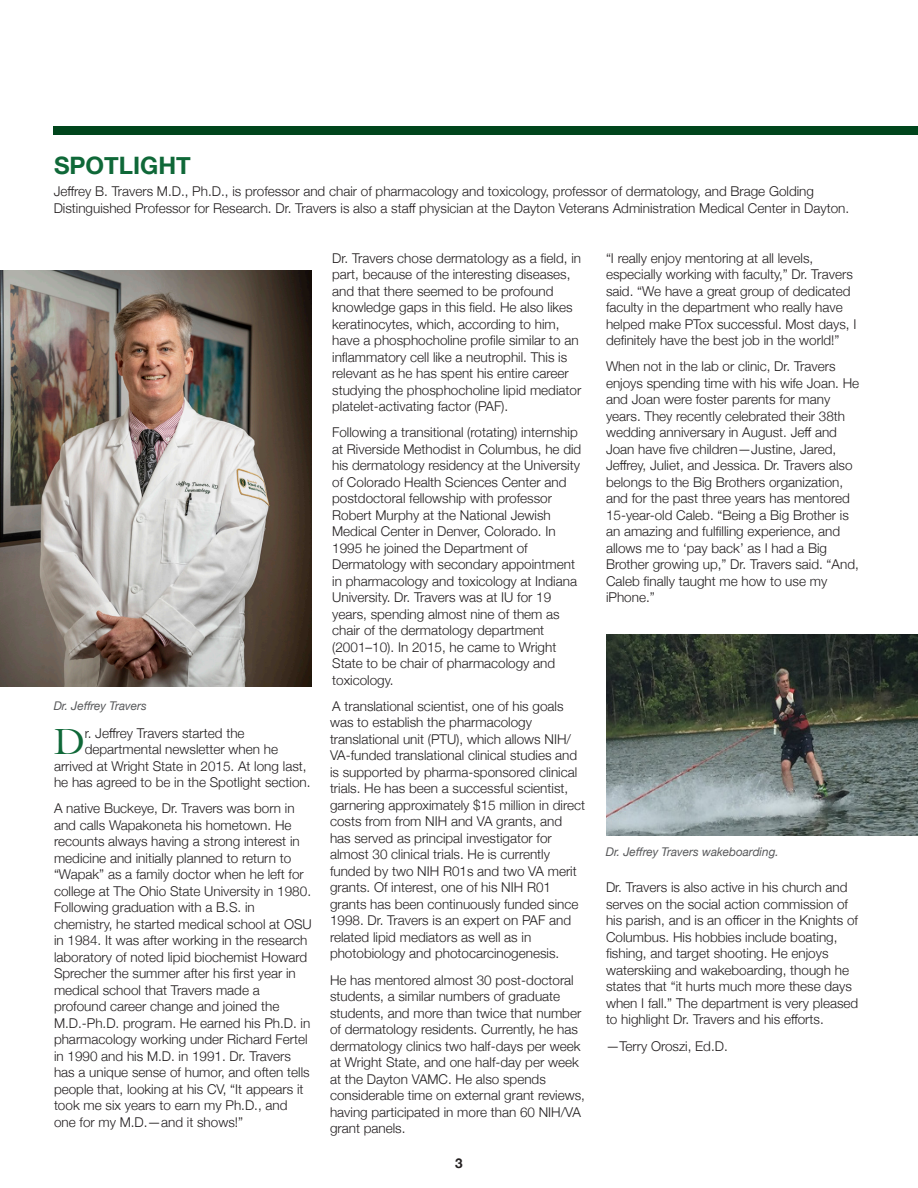
<style>
.page{position:relative;width:918px;height:1188px;background:#fff}
.page>*{position:absolute;margin:0;border:0;box-sizing:border-box;transform-origin:0 0}
.t1{font:39.9px "Garamond";color:#0f6838}
.t2{font:700 24px "Helvetica Neue";color:#0f6838}
.t3{font:300 13.5px/16.5px "Helvetica Neue";color:#231f20}
.t4{font:700 13.5px "Helvetica Neue";color:#231f20}
.t5{font:italic 12px "Helvetica Neue";color:#57585a}
</style>
<div class="page">
<img style="left:0;top:270px;width:312px;height:416px">
<div style="left:54px;top:126px;width:864px;height:9px;background:#00451c"></div>
<img style="left:606px;top:634px;width:312px;height:202px">
<h2 class="t2" style="left:54px;top:150px;width:138px">SPOTLIGHT</h2>
<p class="t3" style="left:54px;top:183px;width:797px">Jeffrey B. Travers M.D., Ph.D., is professor and chair of pharmacology and toxicology, professor of dermatology, and Brage Golding<br>Distinguished Professor for Research. Dr. Travers is also a staff physician at the Dayton Veterans Administration Medical Center in Dayton.</p>
<p class="t5" style="left:54px;top:699px;width:95px">Dr. Jeffrey Travers</p>
<h1 class="t1" style="left:54px;top:720px;width:32px">D</h1>
<p class="t3" style="left:85px;top:724px;width:161px">r. Jeffrey Travers started the</p>
<p class="t3" style="left:85px;top:741px;width:195px">departmental newsletter when he</p>
<p class="t3" style="left:54px;top:757px;width:254px">arrived at Wright State in 2015. At long last,</p>
<p class="t3" style="left:54px;top:774px;width:258px">he has agreed to be in the Spotlight section.</p>
<p class="t3" style="left:54px;top:800px;width:259px">A native Buckeye, Dr. Travers was born in and calls Wapakoneta his hometown. He recounts always having a strong interest in medicine and initially planned to return to “Wapak” as a family doctor when he left for college at The Ohio State University in 1980.<br>Following graduation with a B.S. in chemistry, he started medical school at OSU in 1984. It was after working in the research laboratory of noted lipid biochemist Howard Sprecher the summer after his first year in medical school that Travers made a profound career change and joined the M.D.-Ph.D. program. He earned his Ph.D. in pharmacology working under Richard Fertel in 1990 and his M.D. in 1991. Dr. Travers has a unique sense of humor, and often tells people that, looking at his CV, “It appears it took me six years to earn my Ph.D., and one for my M.D.—and it shows!”</p>
<p class="t3" style="left:332px;top:249px;width:251px">Dr. Travers chose dermatology as a field, in part, because of the interesting diseases, and that there seemed to be profound knowledge gaps in this field. He also likes keratinocytes, which, according to him, have a phosphocholine profile similar to an inflammatory cell like a neutrophil. This is relevant as he has spent his entire career studying the phosphocholine lipid mediator platelet-activating factor (PAF).</p>
<p class="t3" style="left:332px;top:424px;width:251px">Following a transitional (rotating) internship at Riverside Methodist in Columbus, he did his dermatology residency at the University of Colorado Health Sciences Center and postdoctoral fellowship with professor Robert Murphy at the National Jewish Medical Center in Denver, Colorado. In 1995 he joined the Department of Dermatology with secondary appointment in pharmacology and toxicology at Indiana University. Dr. Travers was at IU for 19 years, spending almost nine of them as chair of the dermatology department (2001–10). In 2015, he came to Wright State to be chair of pharmacology and toxicology.</p>
<p class="t3" style="left:330px;top:698px;width:257px">A translational scientist, one of his goals was to establish the pharmacology translational unit (PTU), which allows NIH/ VA-funded translational clinical studies and is supported by pharma-sponsored clinical trials. He has been a successful scientist, garnering approximately $15 million in direct costs from from NIH and VA grants, and has served as principal investigator for almost 30 clinical trials. He is currently funded by two NIH R01s and two VA merit grants. Of interest, one of his NIH R01 grants has been continuously funded since 1998. Dr. Travers is an expert on PAF and related lipid mediators as well as in photobiology and photocarcinogenesis.</p>
<p class="t3" style="left:330px;top:971px;width:257px">He has mentored almost 30 post-doctoral students, a similar numbers of graduate students, and more than twice that number of dermatology residents. Currently, he has dermatology clinics two half-days per week at Wright State, and one half-day per week at the Dayton VAMC. He also spends considerable time on external grant reviews, having participated in more than 60 NIH/VA grant panels.</p>
<p class="t4" style="left:455px;top:1154px;width:9px">3</p>
<p class="t3" style="left:606px;top:249px;width:252px">“I really enjoy mentoring at all levels, especially working with faculty,” Dr. Travers said. “We have a great group of dedicated faculty in the department who really have helped make PTox successful. Most days, I definitely have the best job in the world!”</p>
<p class="t3" style="left:606px;top:358px;width:255px">When not in the lab or clinic, Dr. Travers enjoys spending time with his wife Joan. He and Joan were foster parents for many years. They recently celebrated their 38th wedding anniversary in August. Jeff and Joan have five children—Justine, Jared, Jeffrey, Juliet, and Jessica. Dr. Travers also belongs to the Big Brothers organization, and for the past three years has mentored 15-year-old Caleb. “Being a Big Brother is an amazing and fulfilling experience, and allows me to ‘pay back’ as I had a Big Brother growing up,” Dr. Travers said. “And, Caleb finally taught me how to use my iPhone.”</p>
<p class="t5" style="left:606px;top:845px;width:174px">Dr. Jeffrey Travers wakeboarding.</p>
<p class="t3" style="left:606px;top:879px;width:254px">Dr. Travers is also active in his church and serves on the social action commission of his parish, and is an officer in the Knights of Columbus. His hobbies include boating, fishing, and target shooting. He enjoys waterskiing and wakeboarding, though he states that “it hurts much more these days when I fall.” The department is very pleased to highlight Dr. Travers and his efforts.</p>
<p class="t3" style="left:606px;top:1037px;width:123px">—Terry Oroszi, Ed.D.</p>
</div>
